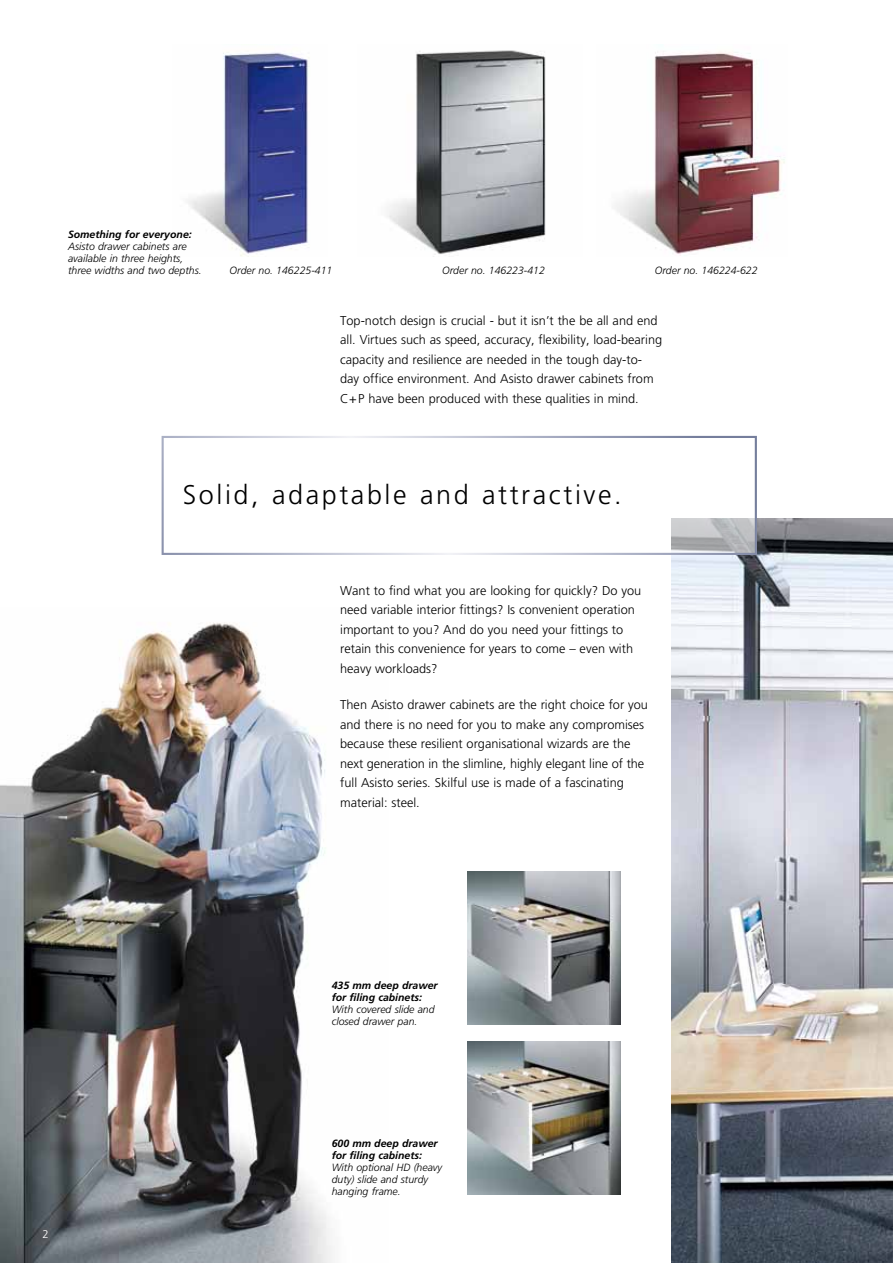
<style>
.page{position:relative;width:893px;height:1263px;background:#fff}
.page>*{position:absolute;margin:0;border:0;box-sizing:border-box;transform-origin:0 0}
.t1{font:300 27px "Frutiger";letter-spacing:.095em;color:#000}
.t2{font:300 12.75px/19.5px "Frutiger";color:#000}
.t3{font:300 11.25px "Frutiger";color:#fff}
.t4{font:italic 300 10.5px/12px "Frutiger Plus";color:#000}
.t5{font:italic 700 10.5px/12px "Frutiger Plus";color:#000}
</style>
<div class="page">
<img style="left:0;top:622px;width:333px;height:641px">
<img style="left:188px;top:52px;width:121px;height:205px">
<img style="left:387px;top:50px;width:159px;height:207px">
<img style="left:615px;top:52px;width:170px;height:202px">
<img style="left:672px;top:519px;width:221px;height:744px">
<img style="left:468px;top:1042px;width:153px;height:153px">
<img style="left:468px;top:872px;width:153px;height:153px">
<svg style="left:162px;top:436px;width:595px;height:119px"></svg>
<p class="t5" style="left:68px;top:228px;width:125px">Something for everyone:</p>
<p class="t4" style="left:68px;top:240px;width:135px">Asisto drawer cabinets are available in three heights, three widths and two depths.</p>
<p class="t4" style="left:230px;top:264px;width:104px">Order no. 146225-411</p>
<p class="t4" style="left:442px;top:264px;width:104px">Order no. 146223-412</p>
<p class="t4" style="left:655px;top:264px;width:104px">Order no. 146224-622</p>
<p class="t2" style="left:340px;top:310px;width:323px">Top-notch design is crucial - but it isn’t the be all and end all. Virtues such as speed, accuracy, flexibility, load-bearing capacity and resilience are needed in the tough day-to&shy;day office environment. And Asisto drawer cabinets from C+P have been produced with these qualities in mind.</p>
<h1 class="t1" style="left:183px;top:479px;width:440px">Solid, adaptable and attractive.</h1>
<p class="t2" style="left:340px;top:580px;width:303px">Want to find what you are looking for quickly? Do you need variable interior fittings? Is convenient operation important to you? And do you need your fittings to retain this convenience for years to come – even with heavy workloads?</p>
<p class="t2" style="left:340px;top:695px;width:309px">Then Asisto drawer cabinets are the right choice for you and there is no need for you to make any compromises because these resilient organisational wizards are the next generation in the slimline, highly elegant line of the full Asisto series. Skilful use is made of a fascinating material: steel.</p>
<p class="t3" style="left:43px;top:1227px;width:8px">2</p>
<p class="t5" style="left:332px;top:979px;width:107px">435 mm deep drawer for filing cabinets:</p>
<p class="t4" style="left:332px;top:1003px;width:104px">With covered slide and closed drawer pan.</p>
<p class="t5" style="left:332px;top:1137px;width:107px">600 mm deep drawer for filing cabinets:</p>
<p class="t4" style="left:332px;top:1161px;width:112px">With optional HD (heavy duty) slide and sturdy hanging frame.</p>
</div>
